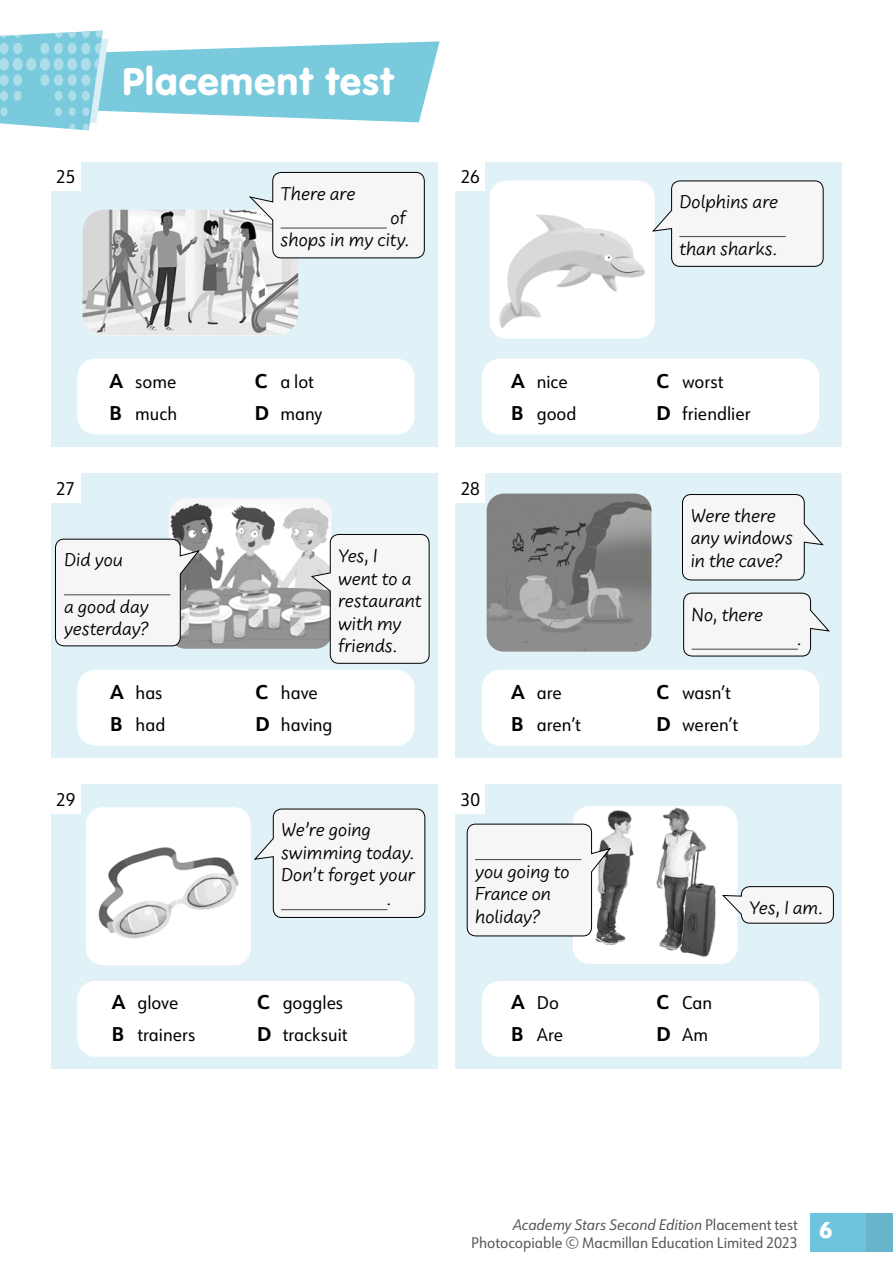
<style>
.page{position:relative;width:893px;height:1263px;background:#fff}
.page>*{position:absolute;margin:0;border:0;box-sizing:border-box;transform-origin:0 0}
.t1{font:40.5px "VAG Rundschrift D";letter-spacing:.02em;color:#fff}
.t2{font:800 22.5px "URW Form";color:#fff}
.t3{font:19.5px/22.5px "Uberhand Pro";letter-spacing:-.005em;color:#000}
._00_Main_text_number{font:18px "URW Form Semi Cond";color:#000}
._00_Labels{font:18px "URW Form Semi Cond";letter-spacing:-.025em;color:#000}
.t4{font:15px/18px "URW Form Semi Cond";letter-spacing:-.005em;color:#575756;text-align:right}
.s1{font-family:"URW Form";font-weight:700;font-size:19.5px}
.s2{font-style:italic}
</style>
<div class="page">
<div style="left:51px;top:162px;width:386px;height:284px;background:#e0f1f7"></div>
<div style="left:51px;top:473px;width:386px;height:285px;background:#e0f1f7"></div>
<div style="left:51px;top:784px;width:386px;height:285px;background:#e0f1f7"></div>
<div style="left:456px;top:162px;width:386px;height:284px;background:#e0f1f7"></div>
<div style="left:456px;top:473px;width:386px;height:285px;background:#e0f1f7"></div>
<div style="left:456px;top:784px;width:386px;height:285px;background:#e0f1f7"></div>
<div style="left:77px;top:359px;width:338px;height:75px;background:#fff;border-radius:18px"></div>
<div style="left:77px;top:670px;width:338px;height:76px;background:#fff;border-radius:18px"></div>
<div style="left:77px;top:981px;width:338px;height:76px;background:#fff;border-radius:18px"></div>
<div style="left:482px;top:359px;width:337px;height:75px;background:#fff;border-radius:18px"></div>
<div style="left:482px;top:670px;width:337px;height:76px;background:#fff;border-radius:18px"></div>
<div style="left:482px;top:981px;width:337px;height:76px;background:#fff;border-radius:18px"></div>
<svg style="left:0;top:31px;width:440px;height:99px"></svg>
<svg style="left:95px;top:91px;width:8px;height:10px"></svg>
<div style="left:456px;top:784px;width:29px;height:30px;background:#fff"></div>
<div style="left:456px;top:473px;width:29px;height:29px;background:#fff"></div>
<div style="left:51px;top:784px;width:30px;height:30px;background:#fff"></div>
<div style="left:51px;top:473px;width:30px;height:29px;background:#fff"></div>
<div style="left:456px;top:162px;width:29px;height:29px;background:#fff"></div>
<div style="left:51px;top:162px;width:30px;height:29px;background:#fff"></div>
<div style="left:490px;top:181px;width:164px;height:158px;background:#fff;border-radius:17px"></div>
<img style="left:490px;top:181px;width:164px;height:147px">
<img style="left:169px;top:498px;width:163px;height:151px">
<img style="left:487px;top:494px;width:164px;height:158px">
<div style="left:86px;top:807px;width:165px;height:158px;background:#fff;border-radius:17px"></div>
<img style="left:86px;top:847px;width:165px;height:118px">
<img style="left:574px;top:806px;width:162px;height:158px">
<div style="left:810px;top:1213px;width:83px;height:39px;background:#6ec3dd"></div>
<div style="left:866px;top:1213px;width:27px;height:39px;background:#67b5cb"></div>
<svg style="left:82px;top:172px;width:343px;height:163px"></svg>
<svg style="left:652px;top:180px;width:172px;height:87px;background:#eaecec"></svg>
<svg style="left:55px;top:539px;width:145px;height:107px;background:#e3e3e3"></svg>
<svg style="left:311px;top:534px;width:119px;height:130px;background:#e7e8e8"></svg>
<svg style="left:682px;top:494px;width:142px;height:86px;background:#ebedee"></svg>
<svg style="left:683px;top:593px;width:147px;height:63px;background:#e9ebec"></svg>
<svg style="left:254px;top:808px;width:171px;height:110px;background:#ebedee"></svg>
<svg style="left:722px;top:886px;width:112px;height:38px;background:#e6e7e7"></svg>
<svg style="left:467px;top:824px;width:144px;height:112px;background:#e0e0e0"></svg>
<h1 class="t1" style="left:122px;top:58px;width:274px">Placement test</h1>
<p class="_00_Labels" style="left:56px;top:165px;width:21px">25</p>
<p class="_00_Labels" style="left:461px;top:165px;width:20px">26</p>
<p class="_00_Labels" style="left:57px;top:476px;width:20px">27</p>
<p class="_00_Main_text_number" style="left:110px;top:369px;width:68px"><span class="s1">A</span> some</p>
<p class="_00_Main_text_number" style="left:110px;top:402px;width:69px"><span class="s1">B</span> much</p>
<p class="t3" style="left:64px;top:548px;width:61px">Did you</p>
<p class="t3" style="left:64px;top:594px;width:87px">a good day yesterday?</p>
<p class="_00_Labels" style="left:56px;top:787px;width:20px">29</p>
<p class="_00_Main_text_number" style="left:110px;top:680px;width:54px"><span class="s1">A</span> has</p>
<p class="_00_Main_text_number" style="left:110px;top:713px;width:57px"><span class="s1">B</span> had</p>
<p class="_00_Main_text_number" style="left:112px;top:990px;width:68px"><span class="s1">A</span> glove</p>
<p class="_00_Main_text_number" style="left:112px;top:1023px;width:85px"><span class="s1">B</span> trainers</p>
<p class="t3" style="left:281px;top:181px;width:76px">There are</p>
<p class="t3" style="left:281px;top:205px;width:130px;text-align:right">of<br>shops in my city.</p>
<p class="_00_Main_text_number" style="left:255px;top:369px;width:61px"><span class="s1">C</span> a lot</p>
<p class="_00_Main_text_number" style="left:255px;top:402px;width:69px"><span class="s1">D</span> many</p>
<p class="t3" style="left:338px;top:543px;width:85px">Yes, I went to a restaurant with my friends.</p>
<p class="_00_Main_text_number" style="left:255px;top:680px;width:64px"><span class="s1">C</span> have</p>
<p class="_00_Main_text_number" style="left:255px;top:713px;width:79px"><span class="s1">D</span> having</p>
<p class="t3" style="left:281px;top:817px;width:91px">We’re going</p>
<p class="t3" style="left:281px;top:840px;width:135px">swimming today.</p>
<p class="t3" style="left:281px;top:862px;width:136px">Don’t forget your</p>
<p class="t3" style="left:387px;top:886px;width:6px">.</p>
<p class="_00_Main_text_number" style="left:257px;top:990px;width:88px"><span class="s1">C</span> goggles</p>
<p class="_00_Main_text_number" style="left:257px;top:1023px;width:92px"><span class="s1">D</span> tracksuit</p>
<p class="_00_Labels" style="left:461px;top:476px;width:20px">28</p>
<p class="_00_Main_text_number" style="left:511px;top:369px;width:58px"><span class="s1">A</span> nice</p>
<p class="_00_Main_text_number" style="left:511px;top:402px;width:67px"><span class="s1">B</span> good</p>
<p class="_00_Labels" style="left:461px;top:787px;width:21px">30</p>
<p class="_00_Main_text_number" style="left:511px;top:680px;width:52px"><span class="s1">A</span> are</p>
<p class="_00_Main_text_number" style="left:511px;top:713px;width:71px"><span class="s1">B</span> aren’t</p>
<p class="t3" style="left:475px;top:859px;width:96px">you going to<br>France on holiday?</p>
<p class="_00_Main_text_number" style="left:511px;top:990px;width:49px"><span class="s1">A</span> Do</p>
<p class="_00_Main_text_number" style="left:511px;top:1023px;width:53px"><span class="s1">B</span> Are</p>
<p class="t3" style="left:679px;top:189px;width:100px">Dolphins are</p>
<p class="t3" style="left:679px;top:236px;width:99px">than sharks.</p>
<p class="_00_Main_text_number" style="left:656px;top:369px;width:69px"><span class="s1">C</span> worst</p>
<p class="_00_Main_text_number" style="left:656px;top:402px;width:96px"><span class="s1">D</span> friendlier</p>
<p class="t3" style="left:691px;top:503px;width:104px">Were there any windows in the cave?</p>
<p class="t3" style="left:692px;top:602px;width:73px">No, there</p>
<p class="_00_Main_text_number" style="left:656px;top:680px;width:76px"><span class="s1">C</span> wasn’t</p>
<p class="_00_Main_text_number" style="left:656px;top:713px;width:83px"><span class="s1">D</span> weren’t</p>
<p class="t3" style="left:797px;top:626px;width:6px">.</p>
<p class="_00_Main_text_number" style="left:656px;top:990px;width:57px"><span class="s1">C</span> Can</p>
<p class="_00_Main_text_number" style="left:656px;top:1023px;width:53px"><span class="s1">D</span> Am</p>
<p class="t3" style="left:749px;top:895px;width:75px">Yes, I am.</p>
<p class="t4" style="left:471px;top:1215px;width:328px"><span class="s2">Academy Stars Second Edition</span> Placement test<br>Photocopiable © Macmillan Education Limited 2023</p>
<p class="t2" style="left:819px;top:1213px;width:14px">6</p>
</div>
